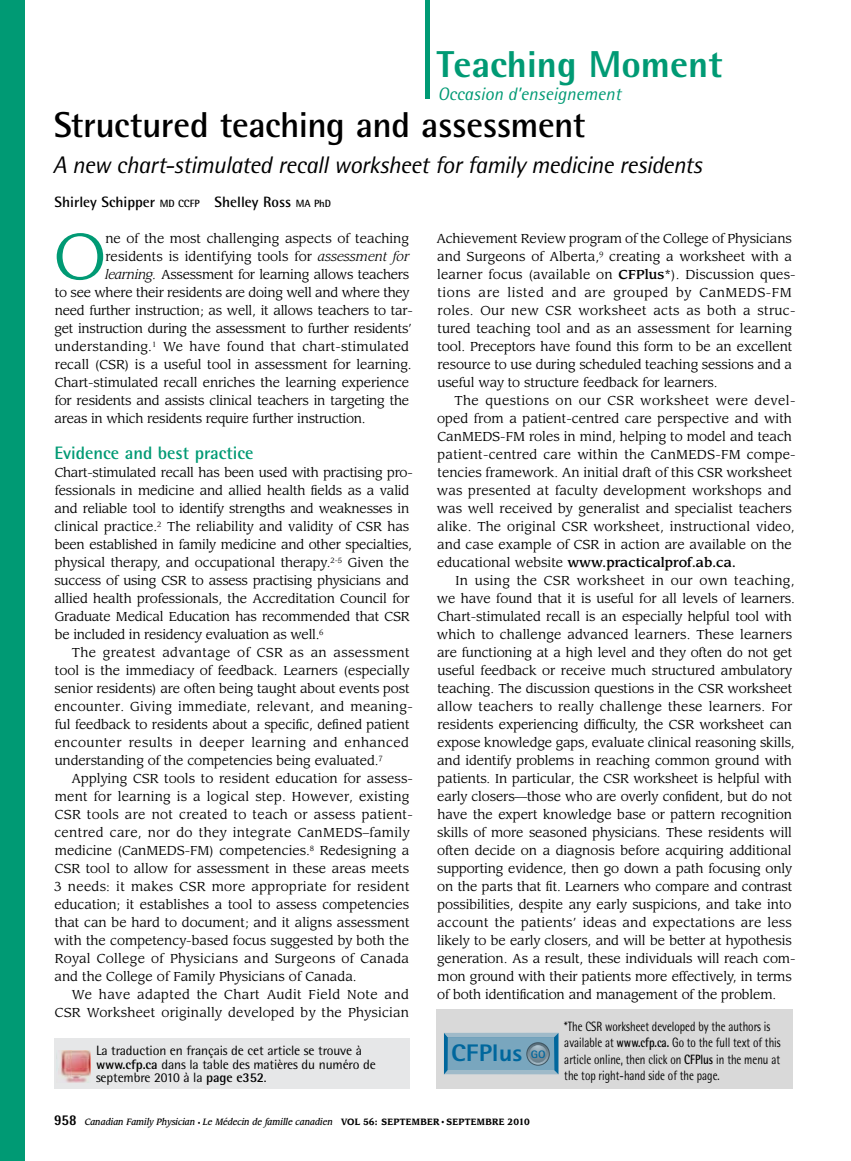
<style>
.page{position:relative;width:851px;height:1161px;background:#fff}
.page>*{position:absolute;margin:0;border:0;box-sizing:border-box;transform-origin:0 0}
.t1{font:63.6px "Leawood Std";color:#009a74}
.t2{font:800 37.5px "Rotis Semi Sans Std";color:#009a74}
.t3{font:700 36px "Rotis Semi Sans Std";letter-spacing:-.015em;color:#000}
.t4{font:italic 24px "Rotis Semi Sans Std";letter-spacing:-.025em;color:#000}
.t5{font:800 24px "Rotis Sans Serif Std";color:#00679d;scale:1.1 1}
.t6{font:700 18px "Rotis Semi Sans Std";color:#009a74}
.t7{font:italic 18px "Rotis Semi Sans Std";color:#009a74}
.t8{font:700 15px "Rotis Semi Sans Std";color:#000}
.t9{font:13.5px/16.5px "Rotis Semi Sans Std";color:#000;scale:.8 1}
.t10{font:13.5px/13.5px "Rotis Semi Sans Std";color:#000}
.t11{font:12.75px/18px "Leawood Std";letter-spacing:-.005em;color:#000}
.t12{font:12.75px/18px "Leawood Std";letter-spacing:.02em;color:#000;text-align:right}
.t13{font:12.75px "Leawood Std";letter-spacing:.015em;color:#000}
.t14{font:italic 500 9px "Leawood Std";color:#000;scale:.9 1}
.s1{font-size:10.5px}
.s2{font-weight:500}
.s3{font-style:italic}
.s4{font-weight:700}
.s5{font-weight:700;font-size:10.8px}
.s6{font-family:"Rotis Semi Sans Std";font-weight:800;font-style:normal;font-size:15px}
.s7{font-style:normal;font-size:6px}
.s8{font-weight:700;font-style:normal}
.s9{font-family:"Times";font-weight:400;font-style:normal}
</style>
<div class="page">
<div style="left:0;top:0;width:24px;height:1161px;background:#009a74"></div>
<div style="left:424px;top:0;width:5px;height:99px;background:#009a74"></div>
<div style="left:54px;top:1038px;width:356px;height:51px;background:#e6e7e8"></div>
<img style="left:60px;top:1051px;width:31px;height:32px">
<div style="left:436px;top:1010px;width:356px;height:79px;background:#d9d9d9"></div>
<svg style="left:444px;top:1033px;width:114px;height:41px;background:#78a3ba"></svg>
<h2 class="t2" style="left:436px;top:40px;width:287px">Teaching Moment</h2>
<h3 class="t3" style="left:54px;top:103px;width:533px">Structured teaching and assessment</h3>
<h3 class="t4" style="left:53px;top:151px;width:651px">A new chart-stimulated recall worksheet for family medicine residents</h3>
<p class="t8" style="left:55px;top:193px;width:278px">Shirley Schipper <span class="s1">MD CCFP</span> Shelley Ross <span class="s1">MA PhD</span></p>
<h1 class="t1" style="left:54px;top:218px;width:53px">O</h1>
<p class="t11" style="left:105px;top:230px;width:305px">ne of the most challenging aspects of teaching</p>
<h3 class="t7" style="left:438px;top:83px;width:185px">Occasion d’enseignement</h3>
<p class="t11" style="left:436px;top:230px;width:361px">Achievement Review program of the College of Physicians and Surgeons of Alberta,<sup>9</sup> creating a worksheet with a learner focus (available on <span class="s2">CFPlus</span>*). Discussion ques&shy;tions are listed and are grouped by CanMEDS-FM roles. Our new CSR worksheet acts as both a struc&shy;tured teaching tool and as an assessment for learning tool. Preceptors have found this form to be an excellent resource to use during scheduled teaching sessions and a useful way to structure feedback for learners.</p>
<p class="t11" style="left:437px;top:392px;width:360px;text-indent:18px">The questions on our CSR worksheet were devel&shy;oped from a patient-centred care perspective and with CanMEDS-FM roles in mind, helping to model and teach patient-centred care within the CanMEDS-FM compe&shy;tencies framework. An initial draft of this CSR worksheet was presented at faculty development workshops and was well received by generalist and specialist teachers alike. The original CSR worksheet, instructional video, and case example of CSR in action are available on the educational website <span class="s2">www.practicalprof.ab.ca.</span></p>
<p class="t11" style="left:437px;top:572px;width:360px;text-indent:19px">In using the CSR worksheet in our own teaching, we have found that it is useful for all levels of learners.<br>Chart-stimulated recall is an especially helpful tool with which to challenge advanced learners. These learners are functioning at a high level and they often do not get useful feedback or receive much structured ambulatory teaching. The discussion questions in the CSR worksheet allow teachers to really challenge these learners. For residents experiencing difficulty, the CSR worksheet can expose knowledge gaps, evaluate clinical reasoning skills, and identify problems in reaching common ground with patients. In particular, the CSR worksheet is helpful with early closers—those who are overly confident, but do not have the expert knowledge base or pattern recognition skills of more seasoned physicians. These residents will often decide on a diagnosis before acquiring additional supporting evidence, then go down a path focusing only on the parts that fit. Learners who compare and contrast possibilities, despite any early suspicions, and take into account the patients’ ideas and expectations are less likely to be early closers, and will be better at hypothesis generation. As a result, these individuals will reach com&shy;mon ground with their patients more effectively, in terms of both identification and management of the problem.</p>
<p class="t11" style="left:105px;top:248px;width:305px">residents is identifying tools for <span class="s3">assessment for</span></p>
<p class="t11" style="left:105px;top:266px;width:305px"><span class="s3">learning.</span> Assessment for learning allows teachers</p>
<p class="t11" style="left:55px;top:284px;width:356px">to see where their residents are doing well and where they</p>
<p class="t11" style="left:55px;top:302px;width:359px">need further instruction; as well, it allows teachers to tar-</p>
<p class="t11" style="left:54px;top:320px;width:359px">get instruction during the assessment to further residents’</p>
<p class="t13" style="left:55px;top:339px;width:356px">understanding.<sup>1</sup> We have found that chart-stimulated</p>
<p class="t11" style="left:55px;top:356px;width:358px">recall (CSR) is a useful tool in assessment for learning.</p>
<p class="t11" style="left:55px;top:374px;width:356px">Chart-stimulated recall enriches the learning experience</p>
<p class="t11" style="left:55px;top:392px;width:356px">for residents and assists clinical teachers in targeting the</p>
<p class="t11" style="left:54px;top:410px;width:313px">areas in which residents require further instruction.</p>
<h3 class="t6" style="left:54px;top:442px;width:200px">Evidence and best practice</h3>
<p class="t11" style="left:54px;top:464px;width:360px">Chart-stimulated recall has been used with practising pro&shy;fessionals in medicine and allied health fields as a valid and reliable tool to identify strengths and weaknesses in clinical practice.<sup>2</sup> The reliability and validity of CSR has been established in family medicine and other specialties, physical therapy, and occupational therapy.<sup>2-5</sup> Given the success of using CSR to assess practising physicians and allied health professionals, the Accreditation Council for Graduate Medical Education has recommended that CSR be included in residency evaluation as well.<sup>6</sup></p>
<p class="t11" style="left:54px;top:644px;width:360px;text-indent:17px">The greatest advantage of CSR as an assessment tool is the immediacy of feedback. Learners (especially senior residents) are often being taught about events post encounter. Giving immediate, relevant, and meaning&shy;ful feedback to residents about a specific, defined patient encounter results in deeper learning and enhanced understanding of the competencies being evaluated.<sup>7</sup></p>
<p class="t11" style="left:54px;top:770px;width:360px;text-indent:17px">Applying CSR tools to resident education for assess&shy;ment for learning is a logical step. However, existing CSR tools are not created to teach or assess patient&shy;centred care, nor do they integrate CanMEDS–family medicine (CanMEDS-FM) competencies.<sup>8</sup> Redesigning a CSR tool to allow for assessment in these areas meets 3 needs: it makes CSR more appropriate for resident education; it establishes a tool to assess competencies that can be hard to document; and it aligns assessment with the competency-based focus suggested by both the Royal College of Physicians and Surgeons of Canada and the College of Family Physicians of Canada.</p>
<p class="t12" style="left:55px;top:986px;width:356px">We have adapted the Chart Audit Field Note and<br>CSR Worksheet originally developed by the Physician</p>
<p class="t9" style="left:564px;top:1018px;width:272px">*The CSR worksheet developed by the authors is available at <span class="s4">www.cfp.ca.</span> Go to the full text of this article online, then click on <span class="s4">CFPlus</span> in the menu at the top right-hand side of the page.</p>
<p class="t10" style="left:96px;top:1044px;width:281px">La traduction en français de cet article se trouve à <span class="s4">www.cfp.ca</span> dans la table des matières du numéro de septembre 2010 à la <span class="s4">page e352</span>.</p>
<h3 class="t5" style="left:451px;top:1038px;width:87px">CFPlus <span class="s5">GO</span></h3>
<p class="t14" style="left:54px;top:1116px;width:530px"><span class="s6">958</span> Canadian Family Physician <span class="s7">•</span> Le Médecin de famille canadien <span class="s8">VOL 56: SEPTEMBER</span> <span class="s9">•</span> <span class="s8">SEPTEMBRE 2010</span></p>
</div>
